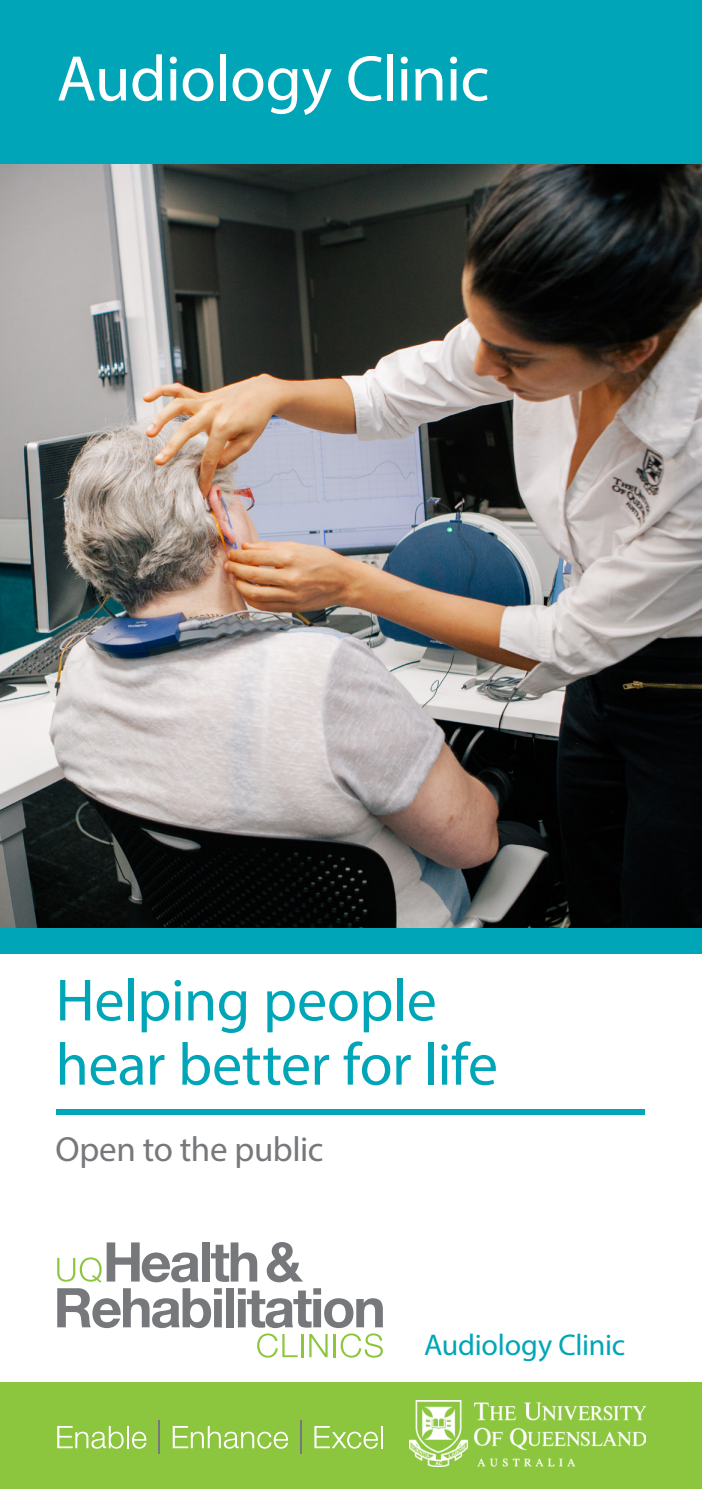
<style>
.page{position:relative;width:702px;height:1489px;background:#fff}
.page>*{position:absolute;margin:0;border:0;box-sizing:border-box;transform-origin:0 0}
.t1{font:65px "Myriad Pro";letter-spacing:-.015em;color:#fff}
.t2{font:60px "Myriad Pro";letter-spacing:-.01em;color:#00a6b7}
.t3{font:35px "Myriad Pro";letter-spacing:-.01em;color:#76787b}
.t4{font:30px "Myriad Pro";letter-spacing:-.01em;color:#00a6b7}
</style>
<div class="page">
<div style="left:0;top:1px;width:702px;height:164px;background:#00a6b7"></div>
<div style="left:57px;top:1109px;width:588px;height:5px;background:#00a6b7"></div>
<div style="left:0;top:1382px;width:702px;height:106px;background:#8bc63e"></div>
<img style="left:409px;top:1400px;width:236px;height:66px">
<div style="left:202px;top:1242px;width:8px;height:39px;background:#76787b"></div>
<svg style="left:211px;top:1242px;width:46px;height:39px"></svg>
<svg style="left:267px;top:1242px;width:36px;height:40px"></svg>
<svg style="left:57px;top:1288px;width:165px;height:39px"></svg>
<div style="left:226px;top:1288px;width:8px;height:39px;background:#76787b"></div>
<svg style="left:238px;top:1288px;width:145px;height:39px"></svg>
<svg style="left:257px;top:1333px;width:40px;height:24px"></svg>
<hr style="left:301px;top:1333px;width:2px;height:23px;background:#8bc63e">
<svg style="left:309px;top:1334px;width:18px;height:22px"></svg>
<hr style="left:333px;top:1333px;width:3px;height:23px;background:#8bc63e">
<svg style="left:340px;top:1333px;width:43px;height:24px"></svg>
<svg style="left:57px;top:1242px;width:142px;height:40px"></svg>
<svg style="left:57px;top:1426px;width:67px;height:22px"></svg>
<hr style="left:127px;top:1425px;width:2px;height:22px;background:#fff">
<svg style="left:132px;top:1431px;width:14px;height:17px"></svg>
<hr style="left:158px;top:1419px;width:1px;height:34px;background:#76787b">
<svg style="left:173px;top:1426px;width:115px;height:22px"></svg>
<hr style="left:300px;top:1419px;width:1px;height:34px;background:#76787b">
<svg style="left:314px;top:1426px;width:64px;height:22px"></svg>
<hr style="left:381px;top:1425px;width:2px;height:22px;background:#fff">
<img style="left:0;top:165px;width:702px;height:763px">
<div style="left:0;top:928px;width:702px;height:26px;background:#00a6b7"></div>
<p class="t1" style="left:57px;top:39px;width:434px">Audiology Clinic</p>
<p class="t2" style="left:56px;top:963px;width:383px">Helping people</p>
<p class="t2" style="left:56px;top:1027px;width:444px">hear better for life</p>
<p class="t3" style="left:56px;top:1127px;width:269px">Open to the public</p>
<p class="t4" style="left:424px;top:1325px;width:203px">Audiology Clinic</p>
</div>
